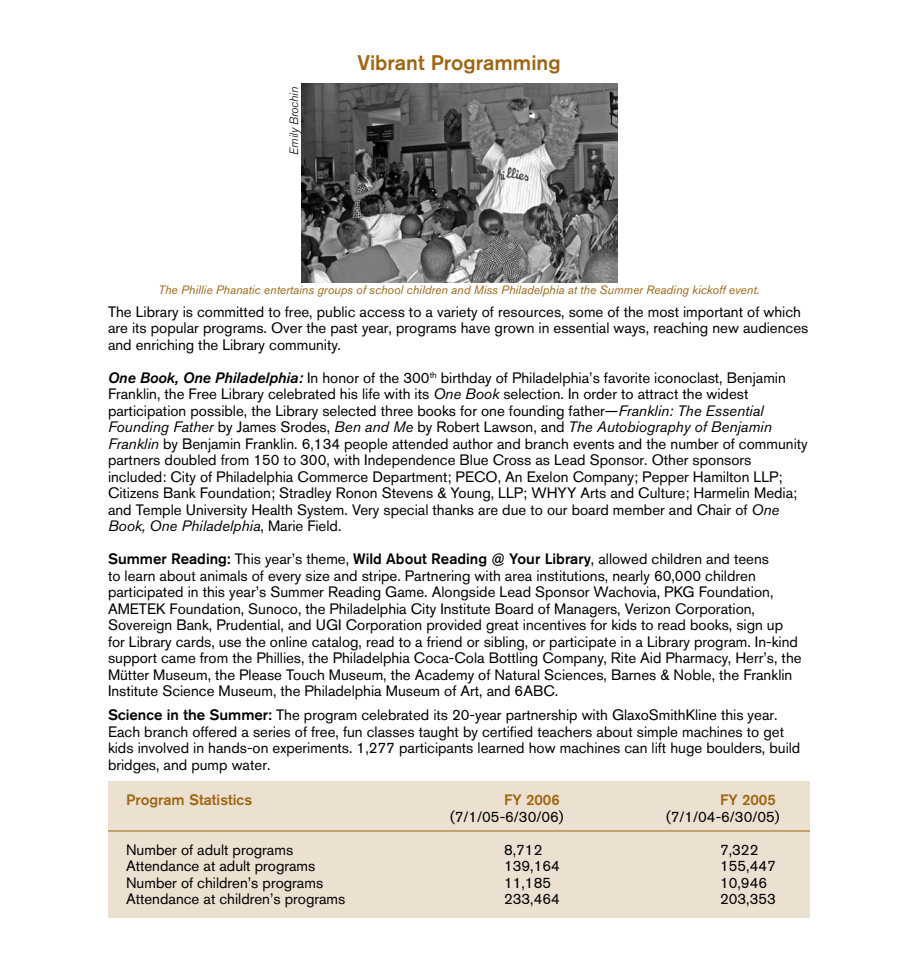
<style>
.page{position:relative;width:918px;height:972px;background:#fff}
.page>*{position:absolute;margin:0;border:0;box-sizing:border-box;transform-origin:0 0}
.t1{font:500 21px "Akzidenz Grotesk BQ";color:#9e6614}
.t2{font:15px/16.5px "Akzidenz Grotesk BQ";color:#000}
.t3{font:500 15px "Akzidenz Grotesk BQ";color:#9e6614}
.t4{font:italic 12px "Akzidenz Grotesk BQ";color:#9e6614}
.t5{font:italic 300 12px "Akzidenz Grotesk BQ";color:#000}
.s1{font-family:"Akzidenz Grotesk BQ Med";font-style:italic}
.s2{font-style:italic}
.s3{font-weight:500}
</style>
<div class="page">
<div style="left:108px;top:782px;width:702px;height:136px;background:#ece0d0"></div>
<hr style="left:108px;top:831px;width:702px;height:1px;background:#9e6614">
<img style="left:301px;top:84px;width:317px;height:199px">
<p class="t5" style="left:287px;top:155px;width:69px;rotate:-90deg">Emily Brochin</p>
<h1 class="t1" style="left:357px;top:50px;width:205px">Vibrant Programming</h1>
<p class="t4" style="left:159px;top:283px;width:602px">The Phillie Phanatic entertains groups of school children and Miss Philadelphia at the Summer Reading kickoff event.</p>
<p class="t2" style="left:108px;top:303px;width:702px">The Library is committed to free, public access to a variety of resources, some of the most important of which are its popular programs. Over the past year, programs have grown in essential ways, reaching new audiences and enriching the Library community.</p>
<p class="t2" style="left:108px;top:369px;width:701px"><span class="s1">One Book, One Philadelphia:</span> In honor of the 300<sup>th</sup> birthday of Philadelphia’s favorite iconoclast, Benjamin Franklin, the Free Library celebrated his life with its <span class="s2">One Book</span> selection. In order to attract the widest participation possible, the Library selected three books for one founding father—<span class="s2">Franklin: The Essential Founding Father</span> by James Srodes, <span class="s2">Ben and Me</span> by Robert Lawson, and <span class="s2">The Autobiography of Benjamin Franklin</span> by Benjamin Franklin. 6,134 people attended author and branch events and the number of community partners doubled from 150 to 300, with Independence Blue Cross as Lead Sponsor. Other sponsors included: City of Philadelphia Commerce Department; PECO, An Exelon Company; Pepper Hamilton LLP; Citizens Bank Foundation; Stradley Ronon Stevens &amp; Young, LLP; WHYY Arts and Culture; Harmelin Media; and Temple University Health System. Very special thanks are due to our board member and Chair of <span class="s2">One Book, One Philadelphia</span>, Marie Field.</p>
<p class="t2" style="left:108px;top:551px;width:695px"><span class="s3">Summer Reading:</span> This year’s theme, <span class="s3">Wild About Reading @ Your Library</span>, allowed children and teens<br>to learn about animals of every size and stripe. Partnering with area institutions, nearly 60,000 children participated in this year’s Summer Reading Game. Alongside Lead Sponsor Wachovia, PKG Foundation, AMETEK Foundation, Sunoco, the Philadelphia City Institute Board of Managers, Verizon Corporation, Sovereign Bank, Prudential, and UGI Corporation provided great incentives for kids to read books, sign up for Library cards, use the online catalog, read to a friend or sibling, or participate in a Library program. In-kind support came from the Phillies, the Philadelphia Coca-Cola Bottling Company, Rite Aid Pharmacy, Herr’s, the Mütter Museum, the Please Touch Museum, the Academy of Natural Sciences, Barnes &amp; Noble, the Franklin Institute Science Museum, the Philadelphia Museum of Art, and 6ABC.</p>
<p class="t2" style="left:108px;top:707px;width:694px"><span class="s3">Science in the Summer:</span> The program celebrated its 20-year partnership with GlaxoSmithKline this year.<br>Each branch offered a series of free, fun classes taught by certified teachers about simple machines to get kids involved in hands-on experiments. 1,277 participants learned how machines can lift huge boulders, build bridges, and pump water.</p>
<p class="t3" style="left:126px;top:791px;width:128px">Program Statistics</p>
<p class="t3" style="left:504px;top:791px;width:57px">FY 2006</p>
<p class="t3" style="left:720px;top:791px;width:57px">FY 2005</p>
<p class="t2" style="left:450px;top:808px;width:115px">(7/1/05-6/30/06)</p>
<p class="t2" style="left:666px;top:808px;width:115px">(7/1/04-6/30/05)</p>
<p class="t2" style="left:126px;top:841px;width:169px">Number of adult programs</p>
<p class="t2" style="left:504px;top:841px;width:40px">8,712</p>
<p class="t2" style="left:720px;top:841px;width:40px">7,322</p>
<p class="t2" style="left:126px;top:858px;width:191px">Attendance at adult programs</p>
<p class="t2" style="left:504px;top:858px;width:57px">139,164</p>
<p class="t2" style="left:720px;top:858px;width:57px">155,447</p>
<p class="t2" style="left:126px;top:874px;width:199px">Number of children’s programs</p>
<p class="t2" style="left:504px;top:874px;width:49px">11,185</p>
<p class="t2" style="left:720px;top:874px;width:49px">10,946</p>
<p class="t2" style="left:126px;top:891px;width:221px">Attendance at children’s programs</p>
<p class="t2" style="left:504px;top:891px;width:57px">233,464</p>
<p class="t2" style="left:720px;top:891px;width:57px">203,353</p>
</div>
